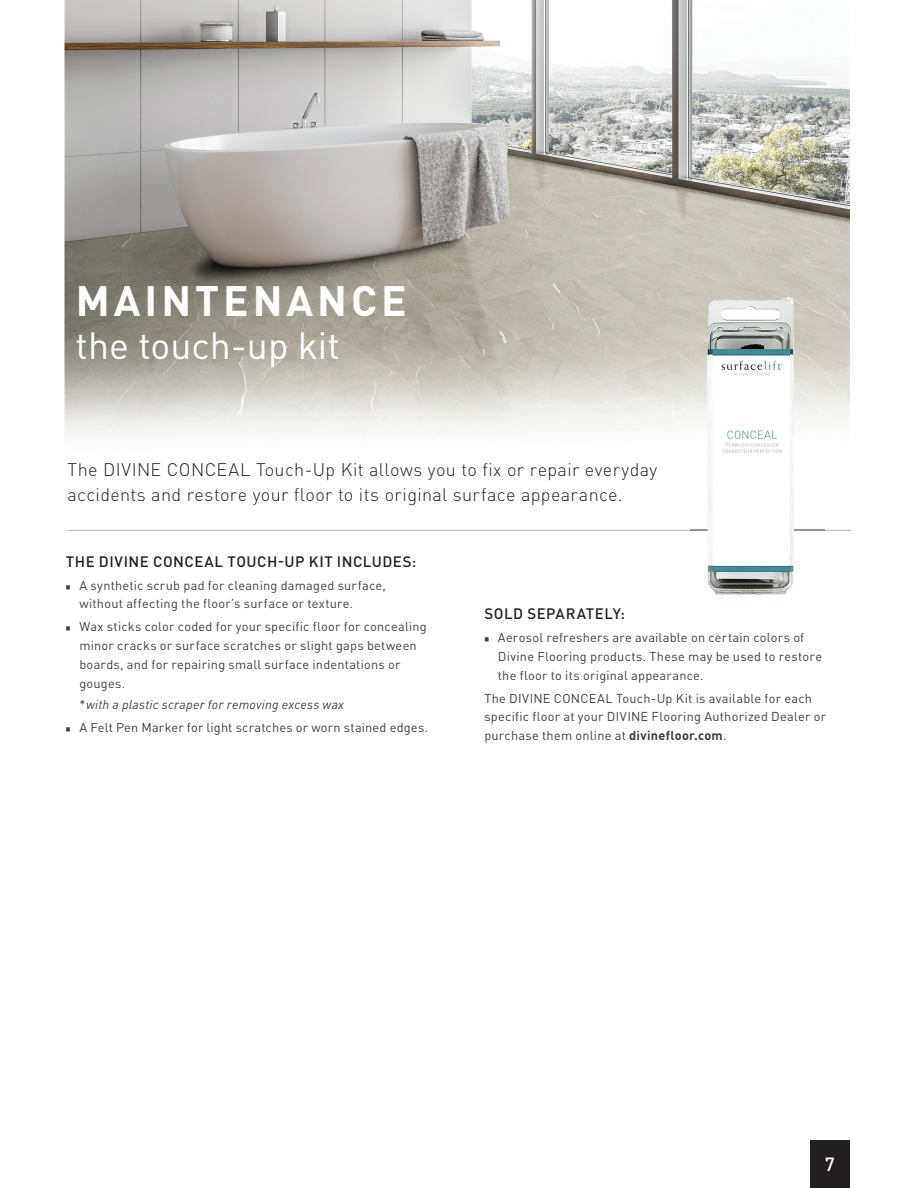
<style>
.page{position:relative;width:918px;height:1188px;background:#fff}
.page>*{position:absolute;margin:0;border:0;box-sizing:border-box;transform-origin:0 0}
.t1{font:700 42px "DINOT";letter-spacing:.095em;color:#fff}
.t2{font:37.5px "DINOT";color:#fff}
.t3{font:500 18.9px "DINOT";color:#fff}
.t4{font:300 18px/25.5px "DINOT";letter-spacing:.02em;color:#231f20}
.t5{font:500 15px "DINOT";letter-spacing:.03em;color:#231f20}
.t6{font:12.75px/18.8px "DINOT";letter-spacing:.02em;color:#3e3e3f}
.t7{font:italic 12.75px "DINOT";letter-spacing:.015em;color:#3e3e3f}
.s1{font-style:normal}
.s2{font-weight:700}
</style>
<div class="page">
<img style="left:64px;top:0;width:786px;height:531px">
<img style="left:68px;top:530px;width:782px;height:1px">
<img style="left:690px;top:272px;width:134px;height:323px">
<div style="left:810px;top:1140px;width:40px;height:48px;background:#231f20"></div>
<h1 class="t1" style="left:76px;top:273px;width:332px">MAINTENANCE</h1>
<h2 class="t2" style="left:76px;top:322px;width:266px">the touch-up kit</h2>
<h3 class="t4" style="left:68px;top:456px;width:591px">The DIVINE CONCEAL Touch-Up Kit allows you to fix or repair everyday accidents and restore your floor to its original surface appearance.</h3>
<p class="t5" style="left:66px;top:552px;width:352px">THE DIVINE CONCEAL TOUCH-UP KIT INCLUDES:</p>
<p class="t6" style="left:79px;top:575px;width:308px;text-indent:-14px">■ A synthetic scrub pad for cleaning damaged surface, without affecting the floor’s surface or texture.</p>
<p class="t6" style="left:79px;top:617px;width:349px;text-indent:-14px">■ Wax sticks color coded for your specific floor for concealing minor cracks or surface scratches or slight gaps between boards, and for repairing small surface indentations or gouges.</p>
<p class="t7" style="left:79px;top:696px;width:266px"><span class="s1">*</span>with a plastic scraper for removing excess wax</p>
<p class="t6" style="left:66px;top:718px;width:364px">■ A Felt Pen Marker for light scratches or worn stained edges.</p>
<p class="t5" style="left:484px;top:604px;width:142px">SOLD SEPARATELY:</p>
<p class="t6" style="left:498px;top:628px;width:326px;text-indent:-14px">■ Aerosol refreshers are available on certain colors of<br>Divine Flooring products. These may be used to restore the floor to its original appearance.</p>
<p class="t6" style="left:484px;top:689px;width:343px">The DIVINE CONCEAL Touch-Up Kit is available for each specific floor at your DIVINE Flooring Authorized Dealer or purchase them online at <span class="s2">divinefloor.com</span>.</p>
<h3 class="t3" style="left:825px;top:1152px;width:12px">7</h3>
</div>
